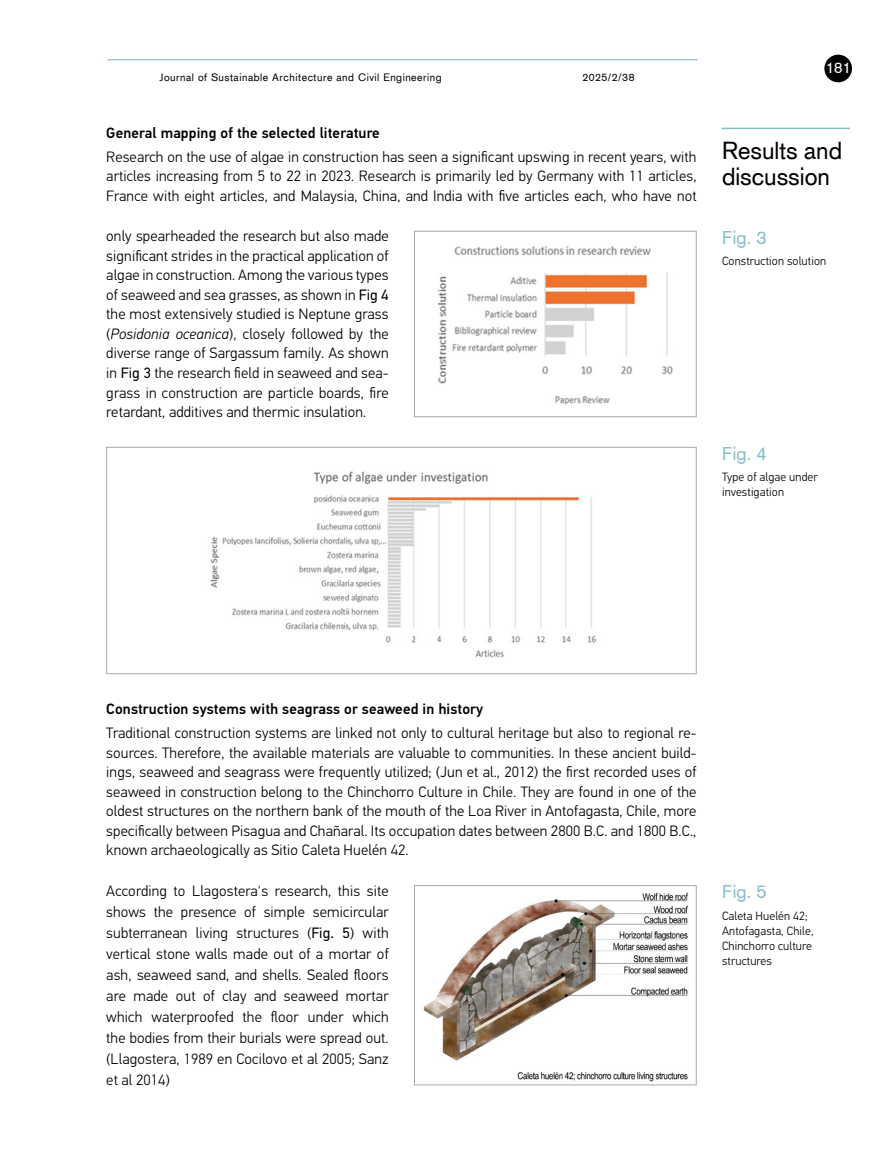
<style>
.page{position:relative;width:893px;height:1149px;background:#fff}
.page>*{position:absolute;margin:0;border:0;box-sizing:border-box;transform-origin:0 0}
.Kairinis_pavadinimas{font:24px/25.5px "Akzidenz Grotesk";color:#000}
.Fig_pav_LEFT{font:18px "Akzidenz Grotesk";color:#87bdc6}
.Body_text_10{font:300 15px/19.5px "PF Din Text Pro";letter-spacing:.01em;color:#000;text-align:justify}
.Body_text_10-2{font:500 15px "PF Din Text Pro";letter-spacing:.01em;color:#000}
.t1{font:15px "Akzidenz Grotesk";color:#fff}
.Fig_tekstas{font:300 12px/15px "PF Din Text Pro";letter-spacing:.01em;color:#000}
.t2{font:10.5px "Akzidenz Grotesk";letter-spacing:.05em;color:#000}
.s1{font-weight:400}
.s2{font-style:italic}
</style>
<div class="page">
<hr style="left:108px;top:59px;width:590px;height:1px;background:#87bdc6">
<div style="left:824px;top:55px;width:28px;height:27px;background:#000;border-radius:50%"></div>
<hr style="left:721px;top:128px;width:129px;height:1px;background:#87bdc6">
<img style="left:437px;top:246px;width:236px;height:158px">
<img style="left:210px;top:471px;width:386px;height:187px">
<div style="left:106px;top:447px;width:590px;height:226px;border:1px solid #a7a9ac"></div>
<div style="left:414px;top:231px;width:282px;height:186px;border:1px solid #a7a9ac"></div>
<img style="left:423px;top:892px;width:266px;height:189px">
<div style="left:414px;top:885px;width:282px;height:199px;border:1px solid #a7a9ac"></div>
<p class="t2" style="left:159px;top:70px;width:284px">Journal of Sustainable Architecture and Civil Engineering</p>
<p class="t2" style="left:582px;top:70px;width:54px">2025/2/38</p>
<p class="t1" style="left:826px;top:58px;width:27px">181</p>
<p class="Body_text_10-2" style="left:106px;top:124px;width:275px">General mapping of the selected literature</p>
<p class="Body_text_10" style="left:106px;top:147px;width:592px">Research on the use of algae in construction has seen a significant upswing in recent years, with articles increasing from 5 to 22 in 2023. Research is primarily led by Germany with 11 articles, France with eight articles, and Malaysia, China, and India with five articles each, who have not</p>
<p class="Body_text_10" style="left:106px;top:227px;width:284px">only spearheaded the research but also made significant strides in the practical application of algae in construction. Among the various types of seaweed and sea grasses, as shown in <span class="s1">Fig 4 </span>the most extensively studied is Neptune grass (<span class="s2">Posidonia oceanica</span>), closely followed by the diverse range of Sargassum family. As shown in <span class="s1">Fig 3</span> the research field in seaweed and sea&shy;grass in construction are particle boards, fire retardant, additives and thermic insulation.</p>
<p class="Fig_pav_LEFT" style="left:722px;top:226px;width:46px">Fig. 3</p>
<p class="Kairinis_pavadinimas" style="left:722px;top:138px;width:122px">Results and discussion</p>
<p class="Fig_tekstas" style="left:722px;top:254px;width:106px">Construction solution</p>
<p class="Fig_pav_LEFT" style="left:722px;top:441px;width:46px">Fig. 4</p>
<p class="Fig_tekstas" style="left:722px;top:469px;width:97px">Type of algae under investigation</p>
<p class="Body_text_10-2" style="left:106px;top:700px;width:378px">Construction systems with seagrass or seaweed in history</p>
<p class="Body_text_10" style="left:106px;top:723px;width:592px">Traditional construction systems are linked not only to cultural heritage but also to regional re&shy;sources. Therefore, the available materials are valuable to communities. In these ancient build&shy;ings, seaweed and seagrass were frequently utilized; (Jun et al., 2012) the first recorded uses of seaweed in construction belong to the Chinchorro Culture in Chile. They are found in one of the oldest structures on the northern bank of the mouth of the Loa River in Antofagasta, Chile, more specifically between Pisagua and Chañaral. Its occupation dates between 2800 B.C. and 1800 B.C., known archaeologically as Sitio Caleta Huelén 42.</p>
<p class="Body_text_10" style="left:106px;top:880px;width:284px;line-height:21px">According to Llagostera's research, this site shows the presence of simple semicircular subterranean living structures (<span class="s1">Fig. 5</span>) with vertical stone walls made out of a mortar of ash, seaweed sand, and shells. Sealed floors are made out of clay and seaweed mortar which waterproofed the floor under which the bodies from their burials were spread out. (Llagostera, 1989 en Cocilovo et al 2005; Sanz et al 2014)</p>
<p class="Fig_pav_LEFT" style="left:722px;top:879px;width:46px">Fig. 5</p>
<p class="Fig_tekstas" style="left:722px;top:907px;width:93px">Caleta Huelén 42;<br>Antofagasta, Chile,<br>Chinchorro culture structures</p>
</div>
